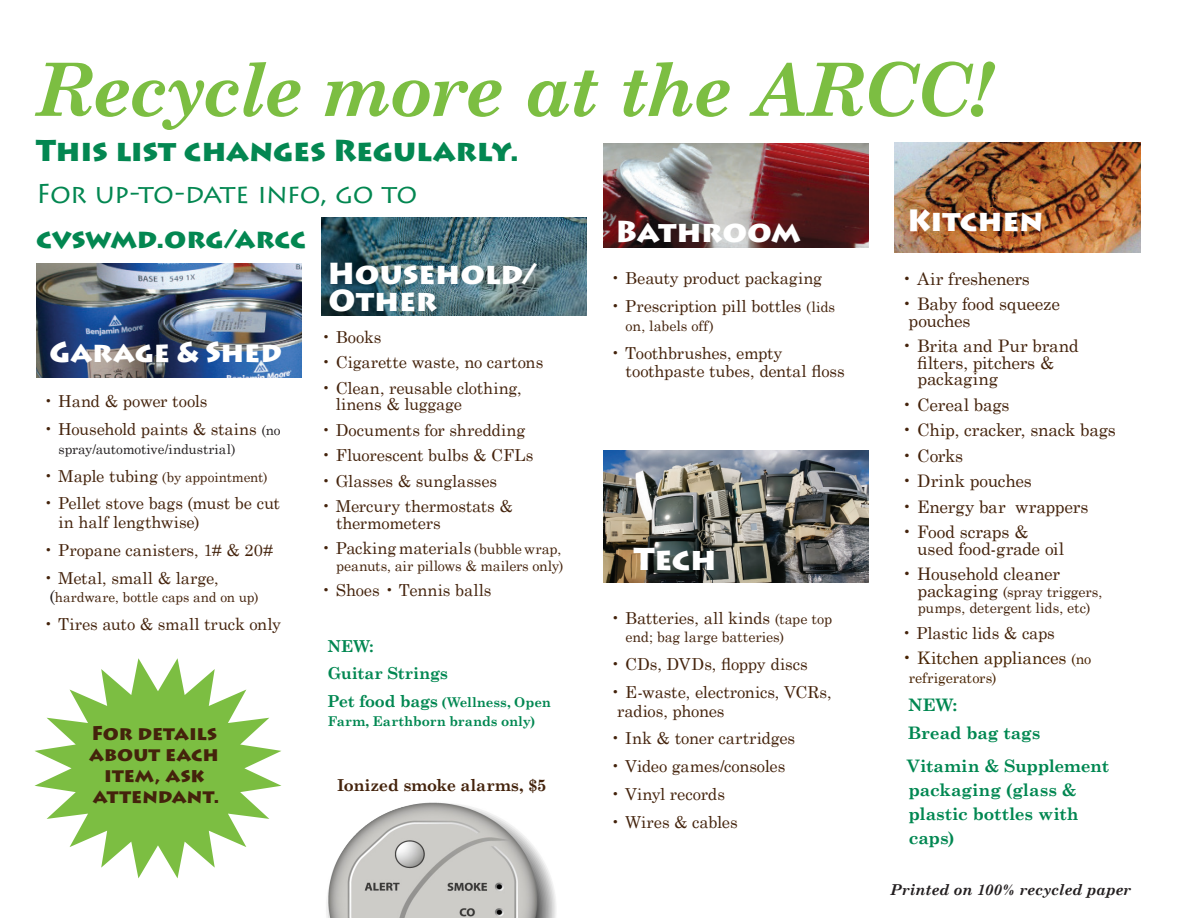
<style>
.page{position:relative;width:1188px;height:918px;background:#fff}
.page>*{position:absolute;margin:0;border:0;box-sizing:border-box;transform-origin:0 0}
.t1{font:italic 700 73.5px "Century Schoolbook";letter-spacing:-.035em;color:#7cbe42}
.subhead{font:900 31.5px "Lithos Pro";color:#fff}
.subhead-2{font:900 30px/27px "Lithos Pro";letter-spacing:-.005em;color:#fff}
.subhead-3{font:900 30px "Lithos Pro";letter-spacing:-.005em;color:#038751}
.subhead-4{font:900 28.5px "Lithos Pro";letter-spacing:-.01em;color:#fff}
.subhead-5{font:27px "Lithos Pro";letter-spacing:-.02em;color:#038751}
.subhead-6{font:900 27px "Lithos Pro";letter-spacing:-.01em;color:#038751}
.big_list{font:900 19.5px/21px "Lithos Pro";color:#44230c;text-align:center}
.big_list-2{font:17.25px/16.5px "Century Schoolbook";letter-spacing:-.01em;color:#44230c}
.big_list-3{font:700 17.25px/24px "Century Schoolbook";letter-spacing:-.005em;color:#008751}
.big_list-4{font:17.25px "Century Schoolbook";letter-spacing:-.015em;color:#472200}
.big_list-5{font:16.5px/18.8px "Century Schoolbook";letter-spacing:-.005em;color:#44230c}
.big_list-6{font:700 16.5px "Century Schoolbook";letter-spacing:-.01em;color:#44230c}
.big_list-7{font:700 16.5px "Century Schoolbook";letter-spacing:-.01em;color:#008751}
.t2{font:italic 700 15px "Century Schoolbook";letter-spacing:-.005em;color:#231f20}
.big_list-8{font:14.25px/16.5px "Century Schoolbook";letter-spacing:-.01em;color:#44230c}
.big_list-9{font:14.25px "Century Schoolbook";letter-spacing:-.005em;color:#472200}
.big_list-10{font:13.5px "Century Schoolbook";letter-spacing:-.01em;color:#44230c}
.big_list-11{font:700 13.5px/18.8px "Century Schoolbook";color:#008751}
.big_list-12{font:13.5px "Century Schoolbook";letter-spacing:-.01em;color:#231f20}
.s1{font-size:14.25px}
.s2{font-size:17.25px}
.s3{font-size:13.5px;color:#231f20}
.s4{font-size:16.5px}
.s5{font-size:16.5px;color:#231f20}
</style>
<div class="page">
<img style="left:603px;top:143px;width:266px;height:104px">
<img style="left:603px;top:451px;width:265px;height:131px">
<img style="left:894px;top:143px;width:246px;height:109px">
<img style="left:36px;top:263px;width:265px;height:114px">
<img style="left:321px;top:218px;width:266px;height:98px">
<img style="left:326px;top:802px;width:230px;height:116px">
<svg style="left:35px;top:658px;width:246px;height:220px;fill:#7cbe42"></svg>
<p class="t1" style="left:36px;top:33px;width:959px">Recycle more at the ARCC!</p>
<p class="subhead-3" style="left:36px;top:132px;width:485px">This list changes Regularly.</p>
<p class="subhead-5" style="left:36px;top:178px;width:383px">For up-to-date info, go to</p>
<p class="subhead-6" style="left:36px;top:222px;width:272px">cvswmd.org/arcc</p>
<p class="big_list-5" style="left:611px;top:268px;width:213px">• Beauty product packaging</p>
<p class="big_list-5" style="left:611px;top:295px;width:226px">• Prescription pill bottles <span class="s1">(lids</span></p>
<p class="big_list-8" style="left:626px;top:316px;width:90px">on, labels off)</p>
<p class="big_list-5" style="left:625px;top:342px;width:221px;text-indent:-15px">• Toothbrushes, empty toothpaste tubes, dental floss</p>
<p class="subhead-2" style="left:907px;top:208px;width:138px">Kitchen</p>
<p class="subhead-2" style="left:616px;top:219px;width:187px">Bathroom</p>
<p class="subhead-2" style="left:328px;top:261px;width:211px">Household/<br>Other</p>
<p class="big_list-2" style="left:902px;top:269px;width:130px">• Air fresheners</p>
<p class="big_list-2" style="left:909px;top:294px;width:153px;text-indent:-7px">• Baby food squeeze pouches</p>
<p class="big_list-2" style="left:917px;top:336px;width:163px;text-indent:-15px">• Brita and Pur brand filters, pitchers &amp; packaging</p>
<p class="big_list-2" style="left:902px;top:395px;width:109px">• Cereal bags</p>
<p class="big_list-2" style="left:902px;top:420px;width:215px">• Chip, cracker, snack bags</p>
<p class="big_list-2" style="left:902px;top:446px;width:63px">• Corks</p>
<p class="big_list-2" style="left:902px;top:471px;width:131px">• Drink pouches</p>
<p class="big_list-2" style="left:902px;top:497px;width:188px">• Energy bar wrappers</p>
<p class="big_list-2" style="left:917px;top:522px;width:148px;text-indent:-15px">• Food scraps &amp; used food-grade oil</p>
<p class="big_list-2" style="left:902px;top:564px;width:160px">• Household cleaner</p>
<p class="big_list-8" style="left:917px;top:582px;width:187px"><span class="s2">packaging</span> (spray triggers, pumps, detergent lids, etc)</p>
<p class="big_list-5" style="left:902px;top:622px;width:154px">• Plastic lids &amp; caps</p>
<p class="big_list-4" style="left:902px;top:644px;width:191px">• Kitchen appliances <span class="s1">(no</span></p>
<p class="big_list-9" style="left:909px;top:666px;width:89px">refrigerators)</p>
<p class="big_list-3" style="left:908px;top:692px;width:51px">NEW:</p>
<p class="big_list-3" style="left:908px;top:720px;width:134px">Bread bag tags</p>
<p class="big_list-3" style="left:907px;top:753px;width:204px">Vitamin &amp; Supplement packaging (glass &amp; plastic bottles with caps)</p>
<p class="big_list-5" style="left:321px;top:326px;width:62px">• Books</p>
<p class="big_list-5" style="left:321px;top:351px;width:224px">• Cigarette waste, no cartons</p>
<p class="big_list-5" style="left:336px;top:378px;width:187px;line-height:16.5px;text-indent:-15px">• Clean, reusable clothing, linens &amp; luggage</p>
<p class="big_list-5" style="left:321px;top:419px;width:206px">• Documents for shredding</p>
<p class="big_list-5" style="left:321px;top:444px;width:214px">• Fluorescent bulbs &amp; CFLs</p>
<p class="big_list-5" style="left:321px;top:470px;width:178px">• Glasses &amp; sunglasses</p>
<p class="big_list-5" style="left:336px;top:496px;width:178px;line-height:16.5px;text-indent:-15px">• Mercury thermostats &amp; thermometers</p>
<p class="big_list-5" style="left:321px;top:537px;width:242px">• Packing materials <span class="s1">(bubble wrap,</span></p>
<p class="big_list-8" style="left:336px;top:556px;width:229px">peanuts, air pillows &amp; mailers only)</p>
<p class="big_list-5" style="left:321px;top:579px;width:172px">• Shoes • Tennis balls</p>
<p class="subhead-4" style="left:49px;top:335px;width:234px">Garage &amp; Shed</p>
<p class="big_list-5" style="left:43px;top:391px;width:166px">• Hand &amp; power tools</p>
<p class="big_list-5" style="left:43px;top:418px;width:239px">• Household paints &amp; stains <span class="s3">(no</span></p>
<p class="big_list-12" style="left:59px;top:438px;width:178px">spray/automotive/industrial)</p>
<p class="big_list-10" style="left:43px;top:465px;width:226px"><span class="s4">• Maple tubing</span> (by appointment)</p>
<p class="big_list-5" style="left:58px;top:493px;width:223px;text-indent:-15px">• Pellet stove bags (must be cut in half lengthwise)</p>
<p class="big_list-5" style="left:43px;top:539px;width:231px">• Propane canisters, 1# &amp; 20#</p>
<p class="big_list-5" style="left:43px;top:567px;width:177px">• Metal, small &amp; large,</p>
<p class="big_list-10" style="left:49px;top:586px;width:211px"><span class="s5">(</span>hardware, bottle caps and on up)</p>
<p class="big_list-5" style="left:43px;top:613px;width:239px">• Tires auto &amp; small truck only</p>
<p class="subhead" style="left:634px;top:539px;width:84px">Tech</p>
<p class="big_list-5" style="left:611px;top:607px;width:223px">• Batteries, all kinds <span class="s1">(tape top</span></p>
<p class="big_list-8" style="left:625px;top:628px;width:160px">end; bag large batteries)</p>
<p class="big_list-5" style="left:611px;top:653px;width:199px">• CDs, DVDs, floppy discs</p>
<p class="big_list-5" style="left:617px;top:681px;width:216px;text-indent:-7px">• E-waste, electronics, VCRs, radios, phones</p>
<p class="big_list-5" style="left:611px;top:728px;width:186px">• Ink &amp; toner cartridges</p>
<p class="big_list-5" style="left:611px;top:755px;width:176px">• Video games/consoles</p>
<p class="big_list-5" style="left:611px;top:783px;width:116px">• Vinyl records</p>
<p class="big_list-5" style="left:611px;top:811px;width:129px">• Wires &amp; cables</p>
<p class="big_list-7" style="left:327px;top:633px;width:48px">NEW:</p>
<p class="big_list-7" style="left:328px;top:661px;width:122px">Guitar Strings</p>
<p class="big_list-11" style="left:327px;top:692px;width:225px"><span class="s4">Pet food bags</span> (Wellness, Open<br>Farm, Earthborn brands only)</p>
<p class="big_list" style="left:89px;top:723px;width:132px">For details about each item, ask attendant.</p>
<p class="big_list-6" style="left:337px;top:773px;width:211px">Ionized smoke alarms, $5</p>
<p class="t2" style="left:891px;top:879px;width:242px">Printed on 100% recycled paper</p>
</div>
